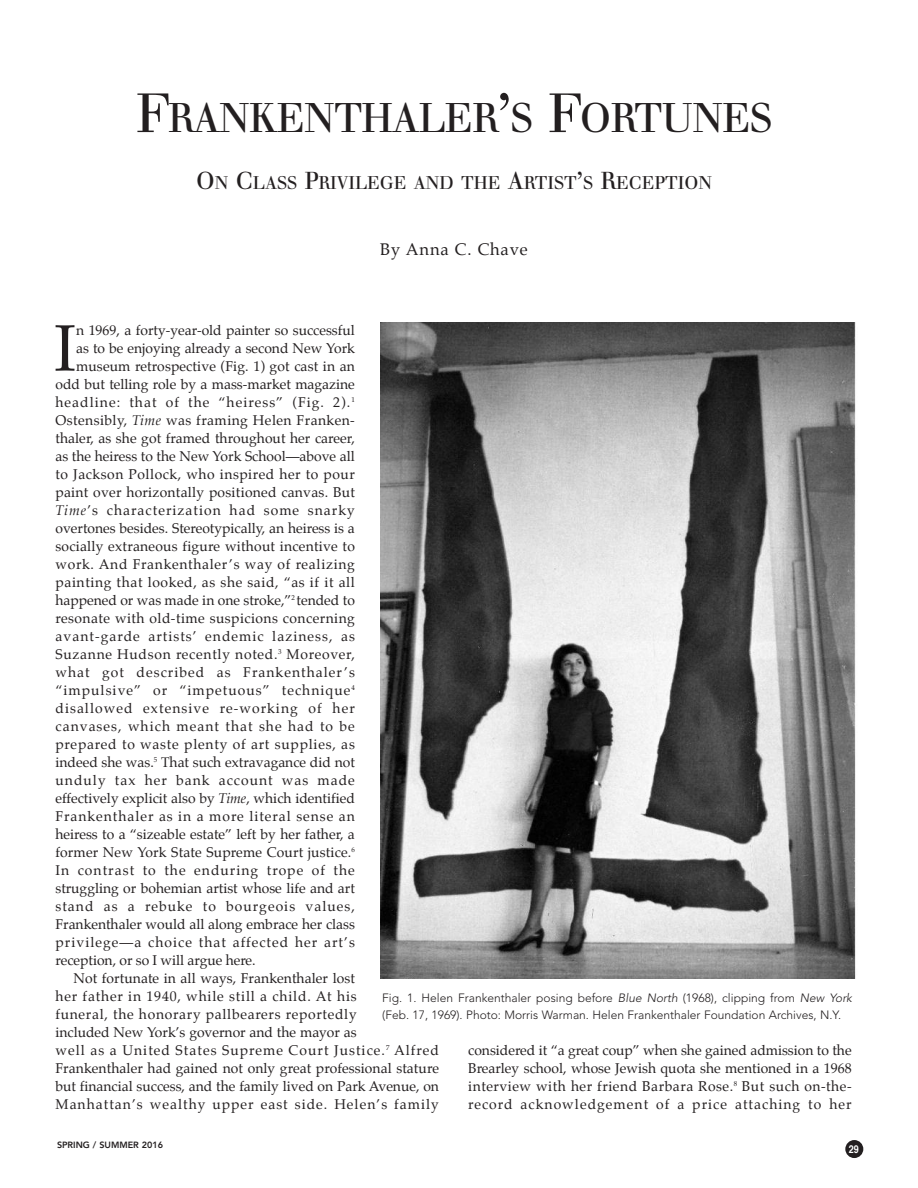
<style>
.page{position:relative;width:918px;height:1188px;background:#fff}
.page>*{position:absolute;margin:0;border:0;box-sizing:border-box;transform-origin:0 0}
.t1{font:65.7px "Palatino";color:#231f20}
.t2{font:40.5px "Walbaum";letter-spacing:-.02em;color:#231f20}
.t3{font:18px "Walbaum";color:#231f20}
.t4{font:16.5px "Palatino";letter-spacing:.05em;color:#231f20}
.t5{font:13.8px "Palatino";color:#231f20}
.t6{font:13.8px "Palatino";letter-spacing:.075em;color:#231f20}
.t7{font:13.8px/18px "Palatino";letter-spacing:.03em;color:#231f20;text-align:justify}
.t8{font:13.8px "Palatino";letter-spacing:.005em;color:#231f20}
.t9{font:13.8px "Palatino";letter-spacing:.05em;color:#231f20}
.t10{font:13.8px "Palatino";letter-spacing:.01em;color:#231f20}
.t11{font:13.8px "Palatino";letter-spacing:.06em;color:#231f20}
.t12{font:13.8px "Palatino";letter-spacing:.055em;color:#231f20}
.t13{font:13.8px "Palatino";letter-spacing:.07em;color:#231f20}
.t14{font:300 12px/16.5px "Avenir";color:#231f20}
.t15{font:700 10.8px "Helvetica";color:#fff;scale:.83 1}
.t16{font:800 9px "Avenir";color:#231f20}
.s1{font-size:54px}
.s2{font-size:24px}
.s3{font-style:italic}
</style>
<div class="page">
<div style="left:845px;top:1140px;width:18px;height:18px;background:#231f20;border-radius:50%"></div>
<img style="left:380px;top:322px;width:476px;height:657px">
<h2 class="t2" style="left:136px;top:103px;width:638px"><span class="s1">F</span>RANKENTHALER<span class="s1">’</span>S <span class="s1">F</span>ORTUNES</h2>
<h3 class="t3" style="left:196px;top:176px;width:518px"><span class="s2">O</span>N <span class="s2">C</span>LASS <span class="s2">P</span>RIVILEGE AND THE <span class="s2">A</span>RTIST<span class="s2">’</span>S <span class="s2">R</span>ECEPTION</h3>
<p class="t4" style="left:380px;top:242px;width:149px">By Anna C. Chave</p>
<h1 class="t1" style="left:54px;top:317px;width:24px">I</h1>
<p class="t5" style="left:76px;top:323px;width:280px">n 1969, a forty-year-old painter so successful</p>
<p class="t5" style="left:76px;top:341px;width:280px">as to be enjoying already a second New York</p>
<p class="t10" style="left:76px;top:359px;width:280px">museum retrospective (Fig. 1) got cast in an</p>
<p class="t5" style="left:56px;top:377px;width:301px">odd but telling role by a mass-market magazine</p>
<p class="t6" style="left:56px;top:395px;width:301px">headline: that of the “heiress” (Fig. 2).<sup>1</sup></p>
<p class="t7" style="left:56px;top:412px;width:301px">Ostensibly, <span class="s3">Time</span> was framing Helen Franken-</p>
<p class="t8" style="left:56px;top:431px;width:301px">thaler, as she got framed throughout her career,</p>
<p class="t5" style="left:56px;top:449px;width:301px">as the heiress to the New York School—above all</p>
<p class="t7" style="left:56px;top:466px;width:301px">to Jackson Pollock, who inspired her to pour</p>
<p class="t7" style="left:56px;top:484px;width:301px">paint over horizontally positioned canvas. But</p>
<p class="t6" style="left:56px;top:503px;width:301px"><span class="s3">Time</span>’s characterization had some snarky</p>
<p class="t5" style="left:56px;top:521px;width:301px">overtones besides. Stereotypically, an heiress is a</p>
<p class="t7" style="left:56px;top:538px;width:301px">socially extraneous figure without incentive to</p>
<p class="t9" style="left:56px;top:557px;width:301px">work. And Frankenthaler’s way of realizing</p>
<p class="t7" style="left:56px;top:574px;width:301px">painting that looked, as she said, “as if it all</p>
<p class="t5" style="left:56px;top:593px;width:301px">happened or was made in one stroke,”<sup>2</sup> tended to</p>
<p class="t7" style="left:56px;top:610px;width:301px">resonate with old-time suspicions concerning</p>
<p class="t6" style="left:56px;top:629px;width:301px">avant-garde artists’ endemic laziness, as</p>
<p class="t9" style="left:56px;top:647px;width:301px">Suzanne Hudson recently noted.<sup>3</sup> Moreover,</p>
<p class="t6" style="left:55px;top:665px;width:301px">what got described as Frankenthaler’s</p>
<p class="t6" style="left:55px;top:683px;width:301px">“impulsive” or “impetuous” technique<sup>4</sup></p>
<p class="t6" style="left:56px;top:701px;width:301px">disallowed extensive re-working of her</p>
<p class="t6" style="left:55px;top:719px;width:301px">canvases, which meant that she had to be</p>
<p class="t12" style="left:55px;top:737px;width:301px">prepared to waste plenty of art supplies, as</p>
<p class="t5" style="left:56px;top:755px;width:301px">indeed she was.<sup>5</sup> That such extravagance did not</p>
<p class="t6" style="left:56px;top:773px;width:301px">unduly tax her bank account was made</p>
<p class="t5" style="left:55px;top:791px;width:301px">effectively explicit also by <span class="s3">Time</span>, which identified</p>
<p class="t13" style="left:55px;top:809px;width:301px">Frankenthaler as in a more literal sense an</p>
<p class="t5" style="left:55px;top:827px;width:301px">heiress to a “sizeable estate” left by her father, a</p>
<p class="t10" style="left:55px;top:845px;width:301px">former New York State Supreme Court justice.<sup>6</sup></p>
<p class="t6" style="left:56px;top:863px;width:301px">In contrast to the enduring trope of the</p>
<p class="t5" style="left:56px;top:881px;width:301px">struggling or bohemian artist whose life and art</p>
<p class="t6" style="left:56px;top:899px;width:301px">stand as a rebuke to bourgeois values,</p>
<p class="t5" style="left:56px;top:917px;width:301px">Frankenthaler would all along embrace her class</p>
<p class="t6" style="left:56px;top:935px;width:301px">privilege—a choice that affected her art’s</p>
<p class="t5" style="left:56px;top:953px;width:202px">reception, or so I will argue here.</p>
<p class="t8" style="left:74px;top:971px;width:283px">Not fortunate in all ways, Frankenthaler lost</p>
<p class="t11" style="left:56px;top:989px;width:303px">her father in 1940, while still a child. At his</p>
<p class="t9" style="left:56px;top:1007px;width:303px">funeral, the honorary pallbearers reportedly</p>
<p class="t5" style="left:56px;top:1025px;width:303px">included New York’s governor and the mayor as</p>
<p class="t6" style="left:56px;top:1043px;width:385px">well as a United States Supreme Court Justice.<sup>7</sup> Alfred</p>
<p class="t8" style="left:56px;top:1061px;width:385px">Frankenthaler had gained not only great professional stature</p>
<p class="t5" style="left:56px;top:1079px;width:385px">but financial success, and the family lived on Park Avenue, on</p>
<p class="t6" style="left:56px;top:1097px;width:385px">Manhattan’s wealthy upper east side. Helen’s family</p>
<p class="t14" style="left:382px;top:991px;width:471px">Fig. 1. Helen Frankenthaler posing before <span class="s3">Blue North</span> (1968), clipping from <span class="s3">New York </span>(Feb. 17, 1969). Photo: Morris Warman. Helen Frankenthaler Foundation Archives, N.Y.</p>
<p class="t7" style="left:468px;top:1042px;width:385px">considered it “a great coup” when she gained admission to the Brearley school, whose Jewish quota she mentioned in a 1968 interview with her friend Barbara Rose.<sup>8</sup> But such on-the&shy;record acknowledgement of a price attaching to her</p>
<p class="t16" style="left:57px;top:1141px;width:108px">SPRING / SUMMER 2016</p>
<p class="t15" style="left:849px;top:1145px;width:14px">29</p>
</div>
